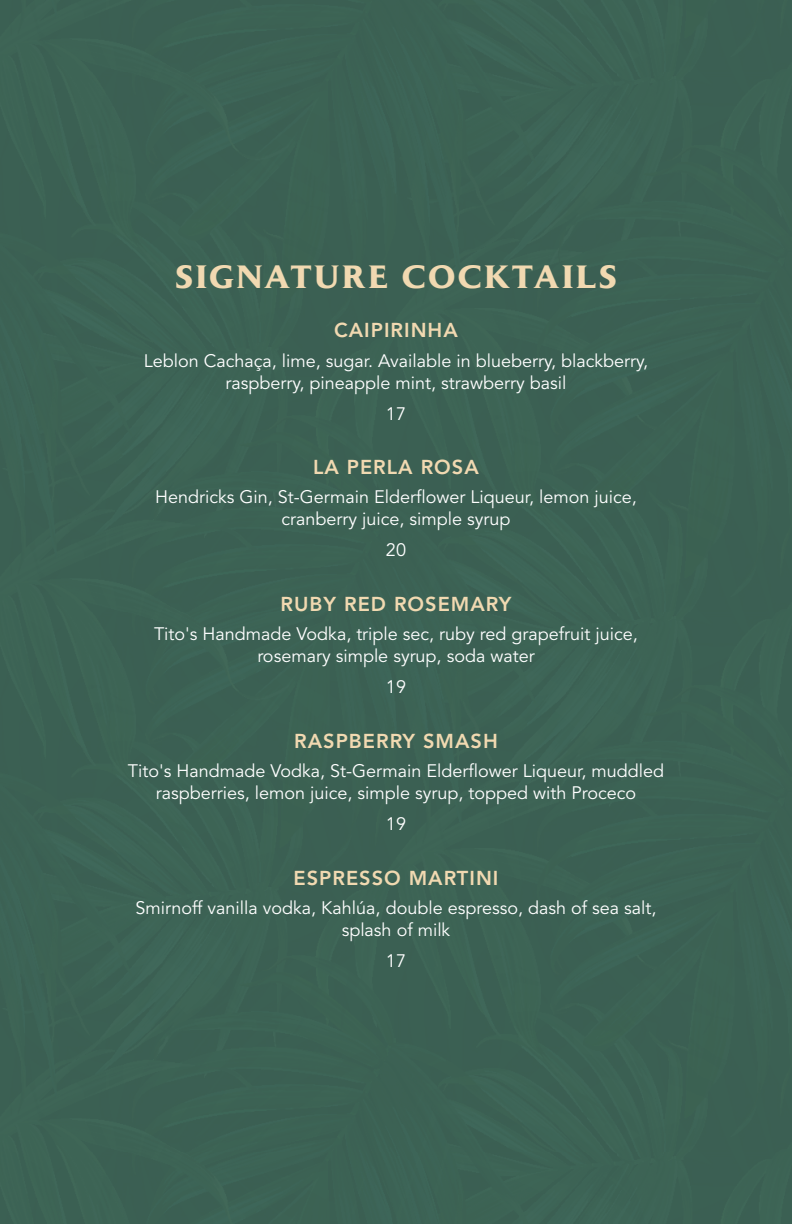
<style>
.page{position:relative;width:792px;height:1224px;background:#3c6254}
.page>*{position:absolute;margin:0;border:0;box-sizing:border-box;transform-origin:0 0}
.t1{font:700 32px "Daily News BQ";letter-spacing:.08em;color:#f1d9b1}
.Menu_item{font:800 20px "Avenir LT Std";letter-spacing:.05em;color:#f1d9b1}
.items{font:18px/22px "Avenir LT Std";color:#fff;text-align:center}
</style>
<div class="page">
<p class="t1" style="left:175px;top:257px;width:443px">SIGNATURE COCKTAILS</p>
<p class="Menu_item" style="left:334px;top:319px;width:125px">CAIPIRINHA</p>
<p class="items" style="left:144px;top:350px;width:506px">Leblon Cachaça, lime, sugar. Available in blueberry, blackberry, raspberry, pineapple mint, strawberry basil</p>
<p class="items" style="left:386px;top:403px;width:22px">17</p>
<p class="Menu_item" style="left:313px;top:455px;width:167px">LA PERLA ROSA</p>
<p class="items" style="left:155px;top:487px;width:483px">Hendricks Gin, St-Germain Elderflower Liqueur, lemon juice, cranberry juice, simple syrup</p>
<p class="items" style="left:386px;top:540px;width:22px">20</p>
<p class="Menu_item" style="left:281px;top:592px;width:232px">RUBY RED ROSEMARY</p>
<p class="items" style="left:154px;top:623px;width:485px">Tito's Handmade Vodka, triple sec, ruby red grapefruit juice, rosemary simple syrup, soda water</p>
<p class="items" style="left:386px;top:676px;width:22px">19</p>
<p class="Menu_item" style="left:294px;top:729px;width:205px">RASPBERRY SMASH</p>
<p class="items" style="left:128px;top:760px;width:538px">Tito's Handmade Vodka, St-Germain Elderflower Liqueur, muddled raspberries, lemon juice, simple syrup, topped with Proceco</p>
<p class="items" style="left:386px;top:813px;width:22px">19</p>
<p class="Menu_item" style="left:294px;top:866px;width:207px">ESPRESSO MARTINI</p>
<p class="items" style="left:136px;top:897px;width:522px">Smirnoff vanilla vodka, Kahlúa, double espresso, dash of sea salt, splash of milk</p>
<p class="items" style="left:386px;top:950px;width:22px">17</p>
</div>
